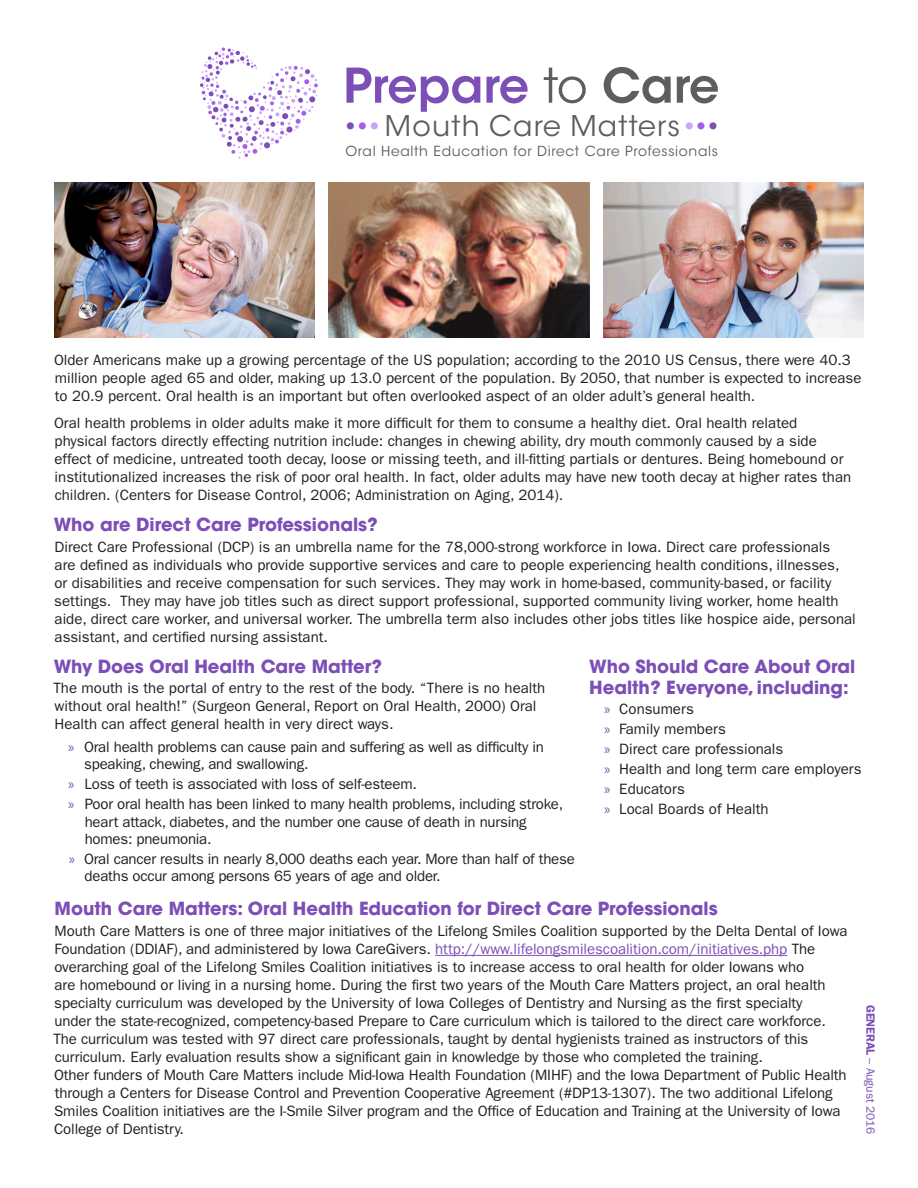
<style>
.page{position:relative;width:918px;height:1188px;background:#fff}
.page>*{position:absolute;margin:0;border:0;box-sizing:border-box;transform-origin:0 0}
.t1{font:28.35px "ITC Avant Garde Std";letter-spacing:.045em;color:#5e5e5e}
.TITLE_level_2{font:700 18px/21.6px "ITC Avant Garde Std";color:#7c4fb7}
.t2{font:15px/18px "ITC Franklin Gothic Std";color:#231f20}
.t3{font:13.8px "ITC Avant Garde Std";letter-spacing:.05em;color:#5e5e5e}
.t4{font:12px "ITC Franklin Gothic Std";letter-spacing:-.015em;color:#7c4fb7}
.s1{font-family:"Arial";font-size:28.2px;color:#7c4fb7}
.s2{font-family:"Arial";font-size:28.2px;color:#a65ded}
.s3{font-family:"Arial";font-size:28.2px;color:#c9a4fc}
.s4{font-size:28.2px}
.s5{font-family:"Myriad Pro";color:#7c4fb7}
.s6{color:#7c4fb7}
.s7{font-weight:600}
</style>
<div class="page">
<hr style="left:435px;top:955px;width:352px;height:1px;background:#7c4fb7">
<svg style="left:200px;top:47px;width:118px;height:112px"></svg>
<svg style="left:347px;top:68px;width:133px;height:44px"></svg>
<svg style="left:486px;top:76px;width:42px;height:27px"></svg>
<svg style="left:544px;top:68px;width:42px;height:35px"></svg>
<svg style="left:604px;top:67px;width:67px;height:36px"></svg>
<svg style="left:677px;top:76px;width:41px;height:27px"></svg>
<img style="left:54px;top:183px;width:261px;height:155px">
<img style="left:329px;top:183px;width:260px;height:155px">
<img style="left:603px;top:183px;width:261px;height:155px">
<p class="t1" style="left:346px;top:109px;width:374px"><span class="s1">•</span><span class="s2">•</span><span class="s3">•</span> Mouth Care Matter<span class="s4">s</span><span class="s3">•</span><span class="s2">•</span><span class="s1">•</span></p>
<p class="t3" style="left:346px;top:143px;width:374px">Oral Health Education for Direct Care Professionals</p>
<p class="t2" style="left:54px;top:351px;width:809px">Older Americans make up a growing percentage of the US population; according to the 2010 US Census, there were 40.3 million people aged 65 and older, making up 13.0 percent of the population. By 2050, that number is expected to increase to 20.9 percent. Oral health is an important but often overlooked aspect of an older adult’s general health.</p>
<p class="t2" style="left:54px;top:415px;width:799px">Oral health problems in older adults make it more difficult for them to consume a healthy diet. Oral health related physical factors directly effecting nutrition include: changes in chewing ability, dry mouth commonly caused by a side effect of medicine, untreated tooth decay, loose or missing teeth, and ill-fitting partials or dentures. Being homebound or institutionalized increases the risk of poor oral health. In fact, older adults may have new tooth decay at higher rates than children. (Centers for Disease Control, 2006; Administration on Aging, 2014).</p>
<p class="TITLE_level_2" style="left:54px;top:514px;width:326px">Who are Direct Care Professionals?</p>
<p class="t2" style="left:54px;top:538px;width:803px">Direct Care Professional (DCP) is an umbrella name for the 78,000-strong workforce in Iowa. Direct care professionals<br>are defined as individuals who provide supportive services and care to people experiencing health conditions, illnesses, or disabilities and receive compensation for such services. They may work in home-based, community-based, or facility settings. They may have job titles such as direct support professional, supported community living worker, home health aide, direct care worker, and universal worker. The umbrella term also includes other jobs titles like hospice aide, personal assistant, and certified nursing assistant.</p>
<p class="TITLE_level_2" style="left:54px;top:655px;width:330px">Why Does Oral Health Care Matter?</p>
<p class="t2" style="left:53px;top:679px;width:493px">The mouth is the portal of entry to the rest of the body. “There is no health without oral health!” (Surgeon General, Report on Oral Health, 2000) Oral<br>Health can affect general health in very direct ways.</p>
<p class="t2" style="left:84px;top:739px;width:461px;line-height:17.2px;text-indent:-16px"><span class="s5">»</span> Oral health problems can cause pain and suffering as well as difficulty in speaking, chewing, and swallowing.</p>
<p class="t2" style="left:68px;top:775px;width:350px"><span class="s5">»</span> Loss of teeth is associated with loss of self-esteem.</p>
<p class="t2" style="left:85px;top:796px;width:480px;line-height:17.2px;text-indent:-16px"><span class="s5">»</span> Poor oral health has been linked to many health problems, including stroke, heart attack, diabetes, and the number one cause of death in nursing homes: pneumonia.</p>
<p class="t2" style="left:85px;top:850px;width:492px;line-height:17.2px;text-indent:-16px"><span class="s5">»</span> Oral cancer results in nearly 8,000 deaths each year. More than half of these deaths occur among persons 65 years of age and older.</p>
<p class="TITLE_level_2" style="left:55px;top:898px;width:665px">Mouth Care Matters: Oral Health Education for Direct Care Professionals</p>
<p class="t2" style="left:53px;top:922px;width:795px">Mouth Care Matters is one of three major initiatives of the Lifelong Smiles Coalition supported by the Delta Dental of Iowa Foundation (DDIAF), and administered by Iowa CareGivers. <span class="s6">http://www.lifelongsmilescoalition.com/initiatives.php</span> The overarching goal of the Lifelong Smiles Coalition initiatives is to increase access to oral health for older Iowans who<br>are homebound or living in a nursing home. During the first two years of the Mouth Care Matters project, an oral health specialty curriculum was developed by the University of Iowa Colleges of Dentistry and Nursing as the first specialty<br>under the state-recognized, competency-based Prepare to Care curriculum which is tailored to the direct care workforce.<br>The curriculum was tested with 97 direct care professionals, taught by dental hygienists trained as instructors of this curriculum. Early evaluation results show a significant gain in knowledge by those who completed the training.<br>Other funders of Mouth Care Matters include Mid-Iowa Health Foundation (MIHF) and the Iowa Department of Public Health through a Centers for Disease Control and Prevention Cooperative Agreement (#DP13-1307). The two additional Lifelong Smiles Coalition initiatives are the I-Smile Silver program and the Office of Education and Training at the University of Iowa College of Dentistry.</p>
<p class="TITLE_level_2" style="left:589px;top:655px;width:268px">Who Should Care About Oral<br>Health? Everyone, including:</p>
<p class="t2" style="left:604px;top:700px;width:91px"><span class="s5">»</span> Consumers</p>
<p class="t2" style="left:604px;top:720px;width:123px"><span class="s5">»</span> Family members</p>
<p class="t2" style="left:604px;top:740px;width:181px"><span class="s5">»</span> Direct care professionals</p>
<p class="t2" style="left:604px;top:760px;width:259px"><span class="s5">»</span> Health and long term care employers</p>
<p class="t2" style="left:604px;top:780px;width:82px"><span class="s5">»</span> Educators</p>
<p class="t2" style="left:604px;top:800px;width:166px"><span class="s5">»</span> Local Boards of Health</p>
<p class="t4" style="left:878px;top:1005px;width:131px;rotate:90deg"><span class="s7">GENERAL</span> – August 2016</p>
</div>
